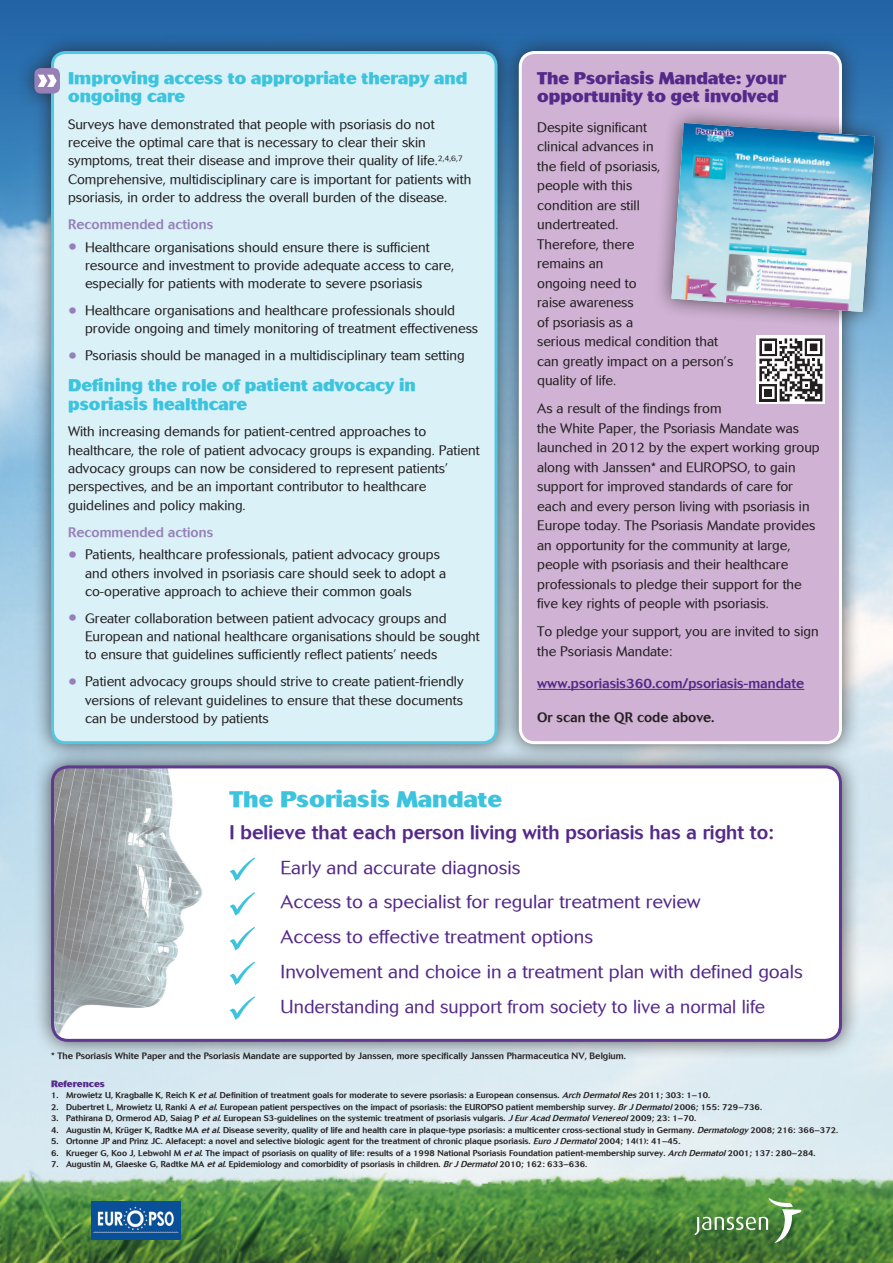
<style>
.page{position:relative;width:893px;height:1263px;background:#fff}
.page>*{position:absolute;margin:0;border:0;box-sizing:border-box;transform-origin:0 0}
.t1{font:800 21.9px "Cosmos";color:#3cc3de}
.t2{font:500 19.2px "Cosmos";color:#542989}
.t3{font:300 18.3px "Cosmos";color:#542989}
.heading_-_01{font:800 16.5px/18.3px "Cosmos";color:#3cc3de}
.heading_-_01-2{font:800 16.5px/18px "Cosmos";color:#542989}
.body{font:300 13.5px/19.5px "Cosmos";color:#231f20}
.body-2{font:500 13.5px "Cosmos";color:#542989}
.heading_-_02{font:500 13.5px "Cosmos";color:#9780b8}
.body-3{font:500 13.5px "Cosmos";color:#231f20}
.refs{font:500 9px "Cosmos";color:#231f20}
.refs-2{font:800 9px "Cosmos";color:#542989}
.refs-3{font:500 8.4px "Cosmos";color:#231f20}
.s1{font-size:27px;color:#9780b8}
.s2{font-style:italic}
</style>
<div class="page">
<img style="left:0;top:0;width:893px;height:1263px">
<div style="left:16px;top:32px;width:500px;height:731px;background:#231f20;opacity:.75"></div>
<div style="left:53px;top:53px;width:443px;height:690px;background:#daf1f7;border-radius:13px"></div>
<div style="left:51px;top:51px;width:446px;height:693px;border:3px solid #54c8e1;border-radius:13px"></div>
<div style="left:34px;top:68px;width:26px;height:26px;background:#9780b8;border-radius:6px"></div>
<svg style="left:38px;top:75px;width:19px;height:12px"></svg>
<div style="left:32px;top:747px;width:829px;height:313px;background:#231f20;opacity:.75"></div>
<div style="left:53px;top:767px;width:787px;height:273px;background:#fff;border-radius:16px"></div>
<img style="left:53px;top:767px;width:149px;height:273px">
<div style="left:51px;top:765px;width:791px;height:277px;border:3px solid #603a90;border-radius:16px"></div>
<svg style="left:230px;top:857px;width:25px;height:24px"></svg>
<svg style="left:230px;top:892px;width:25px;height:24px"></svg>
<svg style="left:230px;top:927px;width:25px;height:23px"></svg>
<svg style="left:230px;top:962px;width:25px;height:23px"></svg>
<svg style="left:230px;top:996px;width:25px;height:24px"></svg>
<div style="left:500px;top:32px;width:360px;height:731px;background:#231f20;opacity:.75"></div>
<div style="left:520px;top:53px;width:320px;height:690px;background:#d0b2d4;border-radius:14px"></div>
<div style="left:519px;top:51px;width:323px;height:693px;border:3px solid #fff;border-radius:14px"></div>
<hr style="left:537px;top:689px;width:267px;height:1px;background:#542989">
<div style="left:653px;top:105px;width:240px;height:225px;background:#231f20;opacity:.75"></div>
<img style="left:671px;top:123px;width:204px;height:189px">
<div style="left:757px;top:336px;width:68px;height:68px;background:linear-gradient(to right,#fff,#fff)"></div>
<svg style="left:759px;top:338px;width:63px;height:63px;background:#8d8b8c"></svg>
<svg style="left:695px;top:1197px;width:106px;height:46px;background:#639654"></svg>
<img style="left:92px;top:1201px;width:88px;height:38px">
<p class="heading_-_01" style="left:68px;top:69px;width:401px">Improving access to appropriate therapy and ongoing care</p>
<p class="body" style="left:68px;top:115px;width:405px;line-height:18.3px">Surveys have demonstrated that people with psoriasis do not receive the optimal care that is necessary to clear their skin symptoms, treat their disease and improve their quality of life.<sup>2,4,6,7<br></sup>Comprehensive, multidisciplinary care is important for patients with psoriasis, in order to address the overall burden of the disease.</p>
<p class="heading_-_02" style="left:68px;top:216px;width:147px">Recommended actions</p>
<p class="body" style="left:85px;top:238px;width:371px;line-height:18.3px;text-indent:-17px"><span class="s1">•</span> Healthcare organisations should ensure there is sufficient resource and investment to provide adequate access to care, especially for patients with moderate to severe psoriasis</p>
<p class="body" style="left:85px;top:301px;width:395px;line-height:18.3px;text-indent:-17px"><span class="s1">•</span> Healthcare organisations and healthcare professionals should provide ongoing and timely monitoring of treatment effectiveness</p>
<p class="body" style="left:68px;top:346px;width:398px"><span class="s1">•</span> Psoriasis should be managed in a multidisciplinary team setting</p>
<p class="heading_-_01" style="left:68px;top:377px;width:349px">Defining the role of patient advocacy in psoriasis healthcare</p>
<p class="body" style="left:68px;top:423px;width:413px;line-height:18.3px">With increasing demands for patient-centred approaches to healthcare, the role of patient advocacy groups is expanding. Patient advocacy groups can now be considered to represent patients’ perspectives, and be an important contributor to healthcare guidelines and policy making.</p>
<p class="heading_-_02" style="left:68px;top:524px;width:147px">Recommended actions</p>
<p class="body" style="left:85px;top:546px;width:363px;line-height:18.3px;text-indent:-17px"><span class="s1">•</span> Patients, healthcare professionals, patient advocacy groups and others involved in psoriasis care should seek to adopt a co-operative approach to achieve their common goals</p>
<p class="body" style="left:85px;top:609px;width:396px;line-height:18.3px;text-indent:-17px"><span class="s1">•</span> Greater collaboration between patient advocacy groups and<br>European and national healthcare organisations should be sought to ensure that guidelines sufficiently reflect patients’ needs</p>
<p class="body" style="left:85px;top:673px;width:380px;line-height:18.3px;text-align:justify;text-indent:-17px"><span class="s1">•</span> Patient advocacy groups should strive to create patient-friendly versions of relevant guidelines to ensure that these documents can be understood by patients</p>
<p class="heading_-_01-2" style="left:537px;top:69px;width:250px">The Psoriasis Mandate: your opportunity to get involved</p>
<p class="body" style="left:537px;top:117px;width:197px">Despite significant<br>clinical advances in<br>the field of psoriasis,<br>people with this<br>condition are still<br>undertreated.<br>Therefore, there<br>remains an<br>ongoing need to<br>raise awareness<br>of psoriasis as a<br>serious medical condition that can greatly impact on a person’s quality of life.</p>
<p class="body" style="left:537px;top:399px;width:284px">As a result of the findings from<br>the White Paper, the Psoriasis Mandate was launched in 2012 by the expert working group along with Janssen* and EUROPSO, to gain support for improved standards of care for each and every person living with psoriasis in Europe today. The Psoriasis Mandate provides an opportunity for the community at large, people with psoriasis and their healthcare professionals to pledge their support for the five key rights of people with psoriasis.</p>
<p class="body" style="left:537px;top:622px;width:283px">To pledge your support, you are invited to sign the Psoriasis Mandate:</p>
<p class="body-2" style="left:537px;top:676px;width:269px">www.psoriasis360.com/psoriasis-mandate</p>
<p class="body-3" style="left:537px;top:710px;width:179px">Or scan the QR code above.</p>
<p class="t1" style="left:230px;top:787px;width:274px">The Psoriasis Mandate</p>
<p class="t2" style="left:230px;top:821px;width:546px">I believe that each person living with psoriasis has a right to:</p>
<p class="t3" style="left:281px;top:857px;width:241px">Early and accurate diagnosis</p>
<p class="t3" style="left:281px;top:892px;width:422px">Access to a specialist for regular treatment review</p>
<p class="t3" style="left:281px;top:926px;width:314px">Access to effective treatment options</p>
<p class="t3" style="left:281px;top:961px;width:524px">Involvement and choice in a treatment plan with defined goals</p>
<p class="t3" style="left:281px;top:996px;width:486px">Understanding and support from society to live a normal life</p>
<p class="refs" style="left:51px;top:1050px;width:576px">* The Psoriasis White Paper and the Psoriasis Mandate are supported by Janssen, more specifically Janssen Pharmaceutica NV, Belgium.</p>
<p class="refs-2" style="left:51px;top:1078px;width:56px">References</p>
<p class="refs-3" style="left:51px;top:1090px;width:661px">1. Mrowietz U, Kragballe K, Reich K <span class="s2">etal</span>. Definition of treatment goals for moderate to severe psoriasis: a European consensus. <span class="s2">ArchDermatolRes</span>2011; 303: 1–10.</p>
<p class="refs-3" style="left:51px;top:1102px;width:713px">2. Dubertret L, Mrowietz U, Ranki A <span class="s2">etal</span>. European patient perspectives on the impact of psoriasis: the EUROPSO patient membership survey. <span class="s2">BrJDermatol</span>2006; 155: 729–736.</p>
<p class="refs-3" style="left:51px;top:1113px;width:647px">3. Pathirana D, Ormerod AD, Saiag P <span class="s2">etal</span>. European S3-guidelines on the systemic treatment of psoriasis vulgaris. <span class="s2">JEurAcad DermatolVenereol</span>2009; 23: 1–70.</p>
<p class="refs-3" style="left:51px;top:1125px;width:789px">4. Augustin M, Krüger K, Radtke MA <span class="s2">etal</span>. Disease severity, quality of life and health care in plaque-type psoriasis: a multicenter cross-sectional study in Germany. <span class="s2">Dermatology</span> 2008; 216: 366–372.</p>
<p class="refs-3" style="left:51px;top:1136px;width:631px">5. Ortonne JP and Prinz JC. Alefacept: a novel and selective biologic agent for the treatment of chronic plaque psoriasis. <span class="s2">Euro JDermatol</span>2004; 14(1): 41–45.</p>
<p class="refs-3" style="left:51px;top:1148px;width:766px">6. Krueger G, Koo J, Lebwohl M <span class="s2">etal</span>. The impact of psoriasis on quality of life: results of a 1998 National Psoriasis Foundation patient-membership survey. <span class="s2">ArchDermatol</span>2001; 137: 280–284.</p>
<p class="refs-3" style="left:51px;top:1160px;width:538px">7. Augustin M, Glaeske G, Radtke MA <span class="s2">etal</span>. Epidemiology and comorbidity of psoriasis in children. <span class="s2">BrJDermatol</span>2010; 162: 633–636.</p>
</div>
